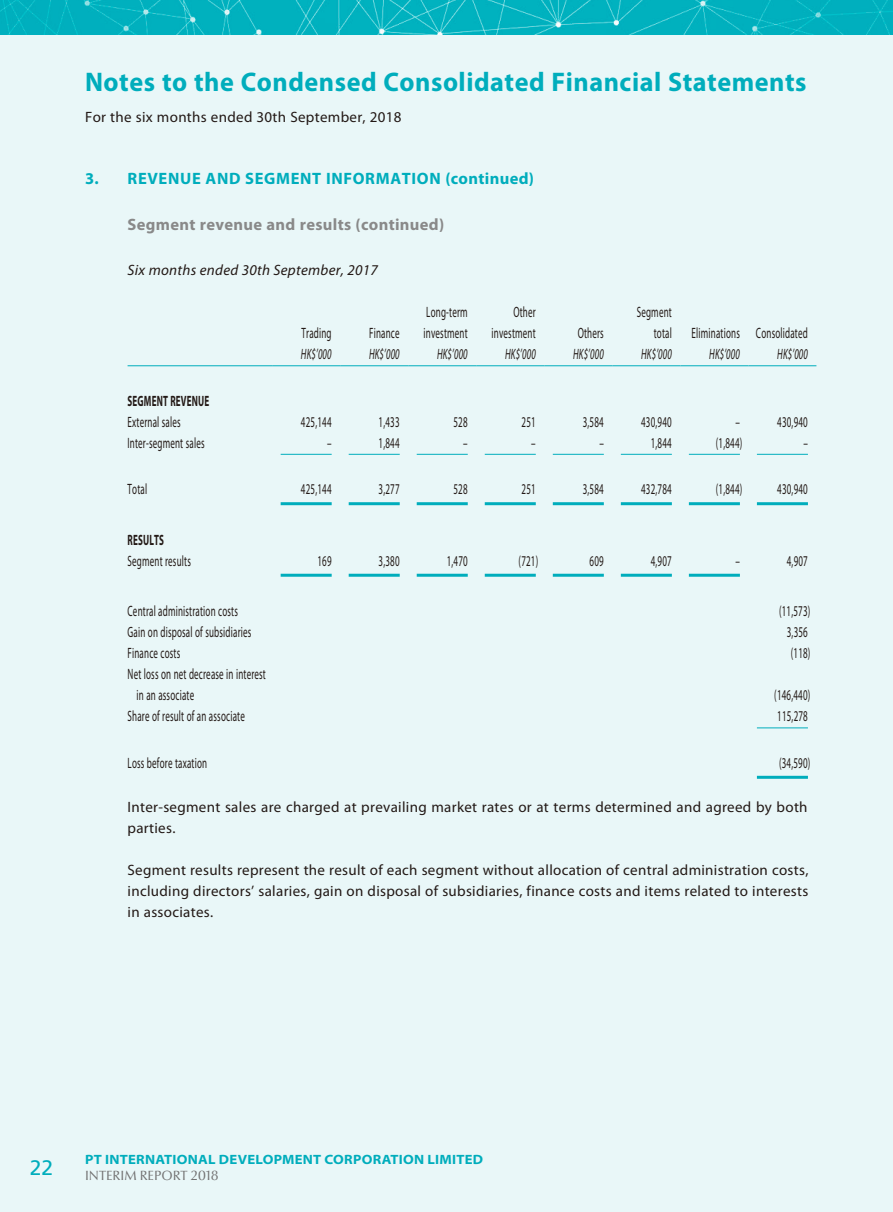
<style>
.page{position:relative;width:893px;height:1212px;background:#fff}
.page>*{position:absolute;margin:0;border:0;box-sizing:border-box;transform-origin:0 0}
.t1{font:700 27px "Myriad Pro";letter-spacing:.02em;color:#00adbc}
.t2{font:21px "Frutiger LT Std";color:#00adbc}
.t3{font:700 16.5px "Myriad Pro";letter-spacing:.04em;color:#00adbc}
.t4{font:700 16.5px "Myriad Pro";letter-spacing:.02em;color:#898989}
.t5{font:15px/21px "Myriad Pro";letter-spacing:.02em;color:#231916;scale:.6 1}
.t6{font:15px/21px "Myriad Pro";letter-spacing:.02em;color:#231916}
.t7{font:italic 15px "Myriad Pro";letter-spacing:.02em;color:#231916;scale:.6 1}
.t8{font:italic 15px "Myriad Pro";letter-spacing:.02em;color:#231916}
.t9{font:700 15px "Myriad Pro";letter-spacing:.02em;color:#231916;scale:.6 1}
.t10{font:700 semi-expanded 13.5px "Myriad Pro";letter-spacing:.02em;color:#00adbc}
.t11{font:13.5px "Optima Nova LT";color:#727272}
</style>
<div class="page">
<div style="left:0;top:0;width:892px;height:1212px;background:#e9f7f8"></div>
<img style="left:0;top:0;width:892px;height:34px">
<hr style="left:128px;top:365px;width:144px;height:1px;background:#00adbc">
<hr style="left:272px;top:365px;width:68px;height:1px;background:#00adbc">
<hr style="left:340px;top:365px;width:68px;height:1px;background:#00adbc">
<hr style="left:408px;top:365px;width:68px;height:1px;background:#00adbc">
<hr style="left:476px;top:365px;width:68px;height:1px;background:#00adbc">
<hr style="left:544px;top:365px;width:68px;height:1px;background:#00adbc">
<hr style="left:612px;top:365px;width:68px;height:1px;background:#00adbc">
<hr style="left:680px;top:365px;width:68px;height:1px;background:#00adbc">
<hr style="left:748px;top:365px;width:68px;height:1px;background:#00adbc">
<hr style="left:281px;top:454px;width:51px;height:1px;background:#00adbc">
<hr style="left:349px;top:454px;width:51px;height:1px;background:#00adbc">
<hr style="left:417px;top:454px;width:51px;height:1px;background:#00adbc">
<hr style="left:485px;top:454px;width:51px;height:1px;background:#00adbc">
<hr style="left:553px;top:454px;width:51px;height:1px;background:#00adbc">
<hr style="left:621px;top:454px;width:51px;height:1px;background:#00adbc">
<hr style="left:689px;top:454px;width:51px;height:1px;background:#00adbc">
<hr style="left:757px;top:454px;width:51px;height:1px;background:#00adbc">
<hr style="left:281px;top:502px;width:51px;height:3px;background:#00adbc">
<hr style="left:349px;top:502px;width:51px;height:3px;background:#00adbc">
<hr style="left:417px;top:502px;width:51px;height:3px;background:#00adbc">
<hr style="left:485px;top:502px;width:51px;height:3px;background:#00adbc">
<hr style="left:553px;top:502px;width:51px;height:3px;background:#00adbc">
<hr style="left:621px;top:502px;width:51px;height:3px;background:#00adbc">
<hr style="left:689px;top:502px;width:51px;height:3px;background:#00adbc">
<hr style="left:757px;top:502px;width:51px;height:3px;background:#00adbc">
<hr style="left:281px;top:574px;width:51px;height:3px;background:#00adbc">
<hr style="left:349px;top:574px;width:51px;height:3px;background:#00adbc">
<hr style="left:417px;top:574px;width:51px;height:3px;background:#00adbc">
<hr style="left:485px;top:574px;width:51px;height:3px;background:#00adbc">
<hr style="left:553px;top:574px;width:51px;height:3px;background:#00adbc">
<hr style="left:621px;top:574px;width:51px;height:3px;background:#00adbc">
<hr style="left:689px;top:574px;width:51px;height:3px;background:#00adbc">
<hr style="left:757px;top:727px;width:51px;height:1px;background:#00adbc">
<hr style="left:757px;top:776px;width:51px;height:3px;background:#00adbc">
<h1 class="t1" style="left:85px;top:64px;width:723px">Notes to the Condensed Consolidated Financial Statements</h1>
<p class="t6" style="left:85px;top:106px;width:318px">For the six months ended 30th September, 2018</p>
<p class="t3" style="left:85px;top:168px;width:450px">3. REVENUE AND SEGMENT INFORMATION (continued)</p>
<p class="t4" style="left:128px;top:214px;width:318px">Segment revenue and results (continued)</p>
<p class="t8" style="left:128px;top:261px;width:252px">Six months ended 30th September, 2017</p>
<p class="t5" style="left:302px;top:322px;width:52px">Trading</p>
<p class="t5" style="left:369px;top:322px;width:52px">Finance</p>
<p class="t5" style="left:424px;top:301px;width:75px">Long-term investment</p>
<p class="t5" style="left:492px;top:301px;width:75px;text-align:right">Other investment</p>
<p class="t5" style="left:578px;top:322px;width:45px">Others</p>
<p class="t5" style="left:637px;top:301px;width:60px;text-align:right">Segment total</p>
<p class="t5" style="left:692px;top:322px;width:195px">Eliminations Consolidated</p>
<p class="t7" style="left:301px;top:345px;width:53px">HK$’000</p>
<p class="t7" style="left:369px;top:345px;width:53px">HK$’000</p>
<p class="t7" style="left:437px;top:345px;width:53px">HK$’000</p>
<p class="t7" style="left:505px;top:345px;width:53px">HK$’000</p>
<p class="t7" style="left:573px;top:345px;width:53px">HK$’000</p>
<p class="t7" style="left:641px;top:345px;width:53px">HK$’000</p>
<p class="t7" style="left:709px;top:345px;width:53px">HK$’000</p>
<p class="t7" style="left:777px;top:345px;width:53px">HK$’000</p>
<p class="t9" style="left:128px;top:391px;width:138px">SEGMENT REVENUE</p>
<p class="t5" style="left:128px;top:411px;width:90px">External sales</p>
<p class="t5" style="left:301px;top:411px;width:53px">425,144</p>
<p class="t5" style="left:379px;top:411px;width:37px">1,433</p>
<p class="t5" style="left:453px;top:411px;width:25px">528</p>
<p class="t5" style="left:522px;top:411px;width:25px">251</p>
<p class="t5" style="left:583px;top:411px;width:37px">3,584</p>
<p class="t5" style="left:641px;top:411px;width:53px">430,940</p>
<p class="t5" style="left:735px;top:411px;width:9px">–</p>
<p class="t5" style="left:777px;top:411px;width:53px">430,940</p>
<p class="t5" style="left:128px;top:432px;width:130px">Inter-segment sales</p>
<p class="t5" style="left:327px;top:432px;width:9px">–</p>
<p class="t5" style="left:379px;top:432px;width:37px">1,844</p>
<p class="t5" style="left:463px;top:432px;width:9px">–</p>
<p class="t5" style="left:531px;top:432px;width:9px">–</p>
<p class="t5" style="left:599px;top:432px;width:9px">–</p>
<p class="t5" style="left:651px;top:432px;width:37px">1,844</p>
<p class="t5" style="left:716px;top:432px;width:46px">(1,844)</p>
<p class="t5" style="left:803px;top:432px;width:9px">–</p>
<p class="t5" style="left:128px;top:478px;width:34px">Total</p>
<p class="t5" style="left:301px;top:478px;width:53px">425,144</p>
<p class="t5" style="left:379px;top:478px;width:37px">3,277</p>
<p class="t5" style="left:453px;top:478px;width:25px">528</p>
<p class="t5" style="left:522px;top:478px;width:25px">251</p>
<p class="t5" style="left:583px;top:478px;width:37px">3,584</p>
<p class="t5" style="left:641px;top:478px;width:53px">432,784</p>
<p class="t5" style="left:716px;top:478px;width:46px">(1,844)</p>
<p class="t5" style="left:777px;top:478px;width:53px">430,940</p>
<p class="t9" style="left:128px;top:530px;width:63px">RESULTS</p>
<p class="t5" style="left:128px;top:550px;width:107px">Segment results</p>
<p class="t5" style="left:317px;top:550px;width:25px">169</p>
<p class="t5" style="left:379px;top:550px;width:37px">3,380</p>
<p class="t5" style="left:447px;top:550px;width:37px">1,470</p>
<p class="t5" style="left:519px;top:550px;width:34px">(721)</p>
<p class="t5" style="left:590px;top:550px;width:25px">609</p>
<p class="t5" style="left:651px;top:550px;width:37px">4,907</p>
<p class="t5" style="left:735px;top:550px;width:9px">–</p>
<p class="t5" style="left:787px;top:550px;width:37px">4,907</p>
<p class="t5" style="left:128px;top:600px;width:186px">Central administration costs</p>
<p class="t5" style="left:779px;top:600px;width:54px">(11,573)</p>
<p class="t5" style="left:128px;top:621px;width:208px">Gain on disposal of subsidiaries</p>
<p class="t5" style="left:787px;top:621px;width:37px">3,356</p>
<p class="t5" style="left:128px;top:642px;width:90px">Finance costs</p>
<p class="t5" style="left:791px;top:642px;width:34px">(118)</p>
<p class="t5" style="left:137px;top:663px;width:217px;text-indent:-9px">Net loss on net decrease in interest in an associate</p>
<p class="t5" style="left:774px;top:684px;width:62px">(146,440)</p>
<p class="t5" style="left:128px;top:705px;width:197px">Share of result of an associate</p>
<p class="t5" style="left:777px;top:705px;width:53px">115,278</p>
<p class="t5" style="left:128px;top:752px;width:134px">Loss before taxation</p>
<p class="t5" style="left:779px;top:752px;width:54px">(34,590)</p>
<p class="t6" style="left:128px;top:796px;width:682px">Inter-segment sales are charged at prevailing market rates or at terms determined and agreed by both parties.</p>
<p class="t6" style="left:128px;top:859px;width:682px;text-align:justify">Segment results represent the result of each segment without allocation of central administration costs, including directors’ salaries, gain on disposal of subsidiaries, finance costs and items related to interests in associates.</p>
<h2 class="t2" style="left:30px;top:1155px;width:25px">22</h2>
<p class="t10" style="left:85px;top:1151px;width:400px">PT INTERNATIONAL DEVELOPMENT CORPORATION LIMITED</p>
<p class="t11" style="left:85px;top:1167px;width:135px">INTERIM REPORT 2018</p>
</div>
